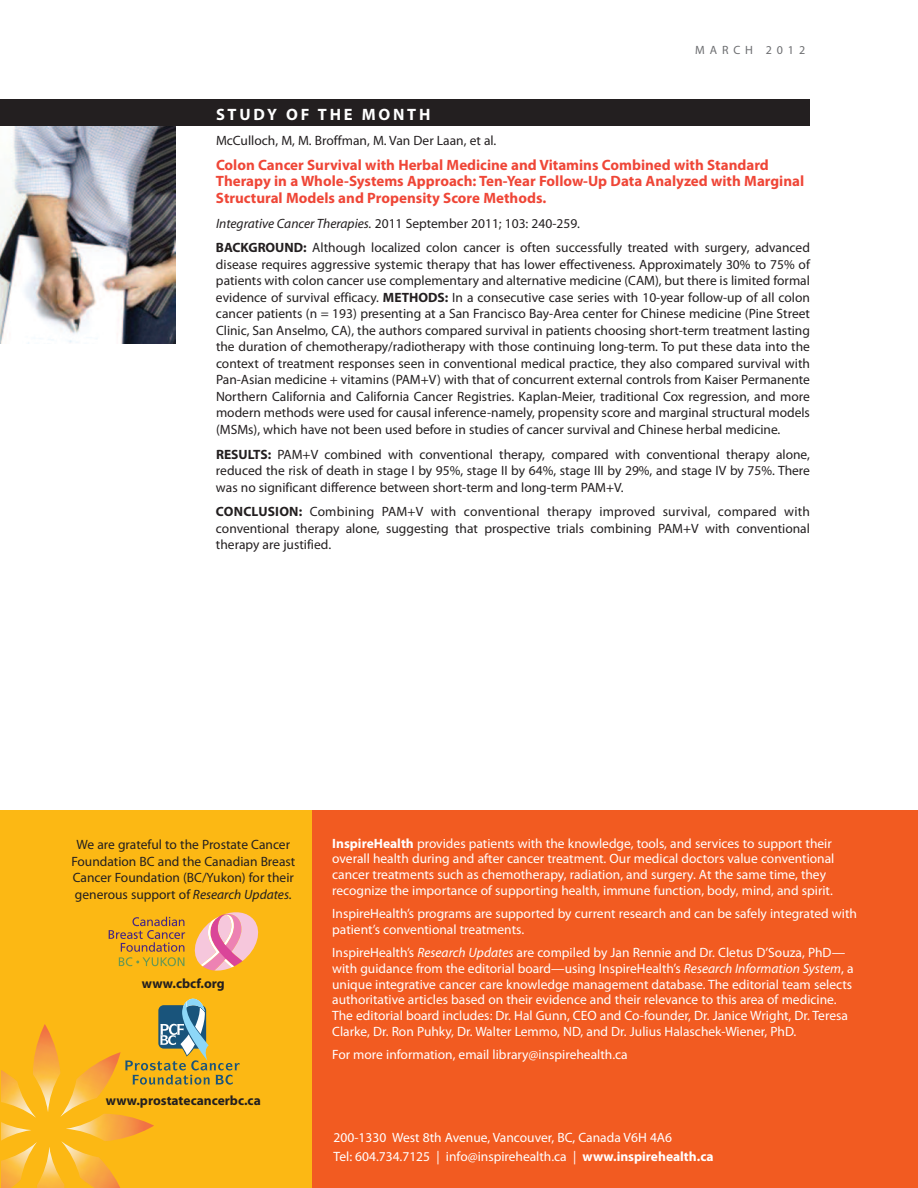
<style>
.page{position:relative;width:918px;height:1188px;background:#fff}
.page>*{position:absolute;margin:0;border:0;box-sizing:border-box;transform-origin:0 0}
.t1{font:700 16.5px "Myriad Pro";letter-spacing:.165em;color:#fff}
.t2{font:700 15px/16.5px "Myriad Pro";color:#ef4637}
.t3{font:13.5px/16.5px "Myriad Pro";color:#231f20;text-align:justify}
.t4{font:13.5px/15.8px "Myriad Pro";color:#fff}
.t5{font:700 13.5px "Myriad Pro";color:#231f20}
.t6{font:12px "Myriad Pro";letter-spacing:.41em;color:#6c6d70}
.s1{font-family:"Myriad";font-style:italic}
.s2{font-weight:700}
</style>
<div class="page">
<img style="left:0;top:126px;width:176px;height:217px">
<div style="left:0;top:99px;width:810px;height:27px;background:#231f20"></div>
<div style="left:0;top:810px;width:314px;height:378px;background:#fcb814"></div>
<div style="left:313px;top:810px;width:605px;height:378px;background:#f25b21"></div>
<img style="left:2px;top:1024px;width:152px;height:164px">
<svg style="left:125px;top:998px;width:115px;height:87px"></svg>
<svg style="left:109px;top:912px;width:150px;height:59px"></svg>
<p class="t6" style="left:695px;top:46px;width:111px">MARCH 2012</p>
<p class="t1" style="left:216px;top:109px;width:216px">STUDY OF THE MONTH</p>
<p class="t3" style="left:216px;top:133px;width:282px">McCulloch, M, M. Broffman, M. Van Der Laan, et al.</p>
<p class="t2" style="left:216px;top:158px;width:590px">Colon Cancer Survival with Herbal Medicine and Vitamins Combined with Standard<br>Therapy in a Whole-Systems Approach: Ten-Year Follow-Up Data Analyzed with Marginal<br>Structural Models and Propensity Score Methods.</p>
<p class="t3" style="left:216px;top:212px;width:596px;line-height:24.8px"><span class="s1">Integrative Cancer Therapies.</span> 2011 September 2011; 103: 240-259.<br><span class="s2">BACKGROUND:</span> Although localized colon cancer is often successfully treated with surgery, advanced</p>
<p class="t3" style="left:216px;top:257px;width:596px">disease requires aggressive systemic therapy that has lower effectiveness. Approximately 30% to 75% of patients with colon cancer use complementary and alternative medicine (CAM), but there is limited formal evidence of survival efficacy. <span class="s2">METHODS:</span> In a consecutive case series with 10-year follow-up of all colon cancer patients (n = 193) presenting at a San Francisco Bay-Area center for Chinese medicine (Pine Street Clinic, San Anselmo, CA), the authors compared survival in patients choosing short-term treatment lasting the duration of chemotherapy/radiotherapy with those continuing long-term. To put these data into the context of treatment responses seen in conventional medical practice, they also compared survival with Pan-Asian medicine + vitamins (PAM+V) with that of concurrent external controls from Kaiser Permanente Northern California and California Cancer Registries. Kaplan-Meier, traditional Cox regression, and more modern methods were used for causal inference-namely, propensity score and marginal structural models (MSMs), which have not been used before in studies of cancer survival and Chinese herbal medicine.</p>
<p class="t3" style="left:216px;top:447px;width:596px"><span class="s2">RESULTS:</span> PAM+V combined with conventional therapy, compared with conventional therapy alone, reduced the risk of death in stage I by 95%, stage II by 64%, stage III by 29%, and stage IV by 75%. There was no significant difference between short-term and long-term PAM+V.</p>
<p class="t3" style="left:216px;top:505px;width:596px"><span class="s2">CONCLUSION:</span> Combining PAM+V with conventional therapy improved survival, compared with conventional therapy alone, suggesting that prospective trials combining PAM+V with conventional therapy are justified.</p>
<p class="t3" style="left:71px;top:837px;width:225px;text-align:center">We are grateful to the Prostate Cancer Foundation BC and the Canadian Breast Cancer Foundation (BC/Yukon) for their generous support of <span class="s1">Research Updates.</span></p>
<p class="t5" style="left:142px;top:979px;width:84px">www.cbcf.org</p>
<p class="t5" style="left:106px;top:1095px;width:157px">www.prostatecancerbc.ca</p>
<p class="t4" style="left:332px;top:836px;width:504px"><span class="s2">InspireHealth</span> provides patients with the knowledge, tools, and services to support their overall health during and after cancer treatment. Our medical doctors value conventional cancer treatments such as chemotherapy, radiation, and surgery. At the same time, they recognize the importance of supporting health, immune function, body, mind, and spirit.</p>
<p class="t4" style="left:332px;top:907px;width:526px">InspireHealth’s programs are supported by current research and can be safely integrated with patient’s conventional treatments.</p>
<p class="t4" style="left:332px;top:946px;width:523px">InspireHealth’s <span class="s1">Research Updates</span> are compiled by Jan Rennie and Dr. Cletus D’Souza, PhD— with guidance from the editorial board—using InspireHealth’s <span class="s1">Research Information System</span>, a unique integrative cancer care knowledge management database. The editorial team selects authoritative articles based on their evidence and their relevance to this area of medicine.<br>The editorial board includes: Dr. Hal Gunn, CEO and Co-founder, Dr. Janice Wright, Dr. Teresa Clarke, Dr. Ron Puhky, Dr. Walter Lemmo, ND, and Dr. Julius Halaschek-Wiener, PhD.</p>
<p class="t4" style="left:332px;top:1048px;width:297px">For more information, email library@inspirehealth.ca</p>
<p class="t4" style="left:334px;top:1129px;width:381px;line-height:18.6px">200-1330 West 8th Avenue, Vancouver, BC, Canada V6H 4A6<br>Tel: 604.734.7125 | info@inspirehealth.ca | <span class="s2">www.inspirehealth.ca</span></p>
</div>
